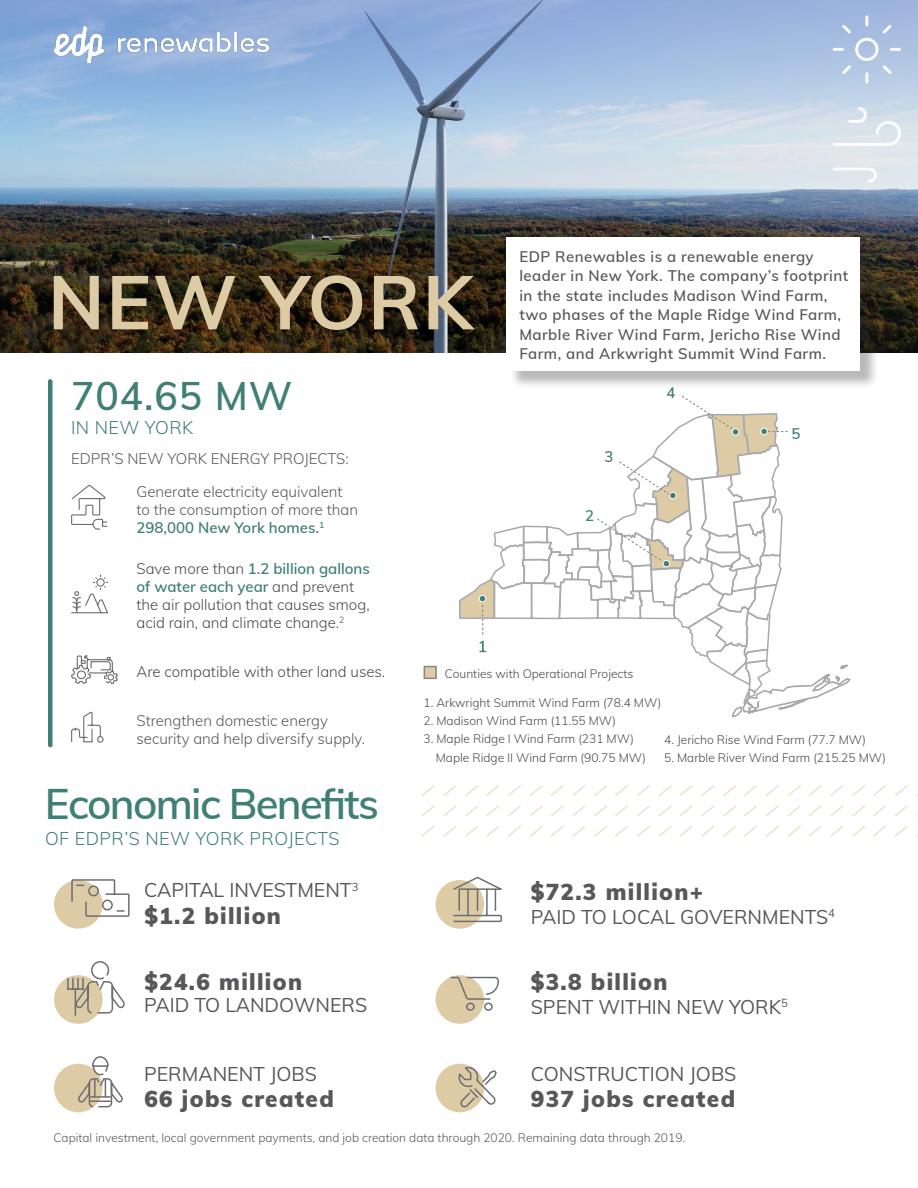
<style>
.page{position:relative;width:918px;height:1188px;background:#fff}
.page>*{position:absolute;margin:0;border:0;box-sizing:border-box;transform-origin:0 0}
.t1{font:700 75px "Mulish";letter-spacing:.025em;color:#ddcba6}
.t2{font:600 41.85px "Mulish";letter-spacing:-.04em;color:#3f7f76}
.t3{font:600 39px "Mulish";letter-spacing:.025em;color:#3f7f76}
.t4{font:900 22.5px "Mulish";letter-spacing:.06em;color:#57585a}
.t5{font:19.5px "Mulish";color:#57585a}
.t6{font:300 18px "Mulish";letter-spacing:.025em;color:#3f7f76}
.t7{font:600 15px/19.5px "Mulish";letter-spacing:.03em;color:#57585a}
.t8{font:300 15px/18px "Mulish";color:#57585a}
.t9{font:300 15px/18px "Mulish";color:#494a4b}
.t10{font:600 15px "Mulish";color:#3f7f76}
.t11{font:300 12px "Mulish";color:#494a4b}
.t12{font:300 12px "Mulish";color:#57585a}
.s1{font-weight:600;color:#3f7f76}
</style>
<div class="page">
<img style="left:0;top:284px;width:918px;height:68px">
<img style="left:0;top:0;width:918px;height:284px">
<img style="left:54px;top:27px;width:215px;height:36px">
<div style="left:509px;top:240px;width:370px;height:149px;background:#231f20;opacity:.31"></div>
<div style="left:507px;top:237px;width:353px;height:134px;background:#fff"></div>
<hr style="left:48px;top:381px;width:4px;height:364px;background:#3f7f76">
<svg style="left:71px;top:485px;width:37px;height:45px"></svg>
<div style="left:54px;top:1064px;width:49px;height:48px;background:#ddcba6;border-radius:50%"></div>
<svg style="left:78px;top:1056px;width:45px;height:52px"></svg>
<div style="left:54px;top:880px;width:49px;height:49px;background:#ddcba6;border-radius:50%"></div>
<svg style="left:71px;top:879px;width:59px;height:39px"></svg>
<div style="left:54px;top:975px;width:49px;height:49px;background:#ddcba6;border-radius:50%"></div>
<svg style="left:66px;top:961px;width:59px;height:56px"></svg>
<svg style="left:71px;top:655px;width:47px;height:88px"></svg>
<svg style="left:71px;top:574px;width:38px;height:40px"></svg>
<svg style="left:831px;top:14px;width:72px;height:71px;background:#b1c6e3"></svg>
<svg style="left:831px;top:105px;width:72px;height:42px;background:#dbe4ec"></svg>
<svg style="left:831px;top:166px;width:47px;height:18px"></svg>
<svg style="left:421px;top:395px;width:497px;height:718px"></svg>
<div style="left:670px;top:492px;width:6px;height:7px;background:#3f7f76;border-radius:50%"></div>
<div style="left:669px;top:492px;width:8px;height:7px;border:1px solid #fff;border-radius:50%"></div>
<div style="left:663px;top:560px;width:7px;height:7px;background:#3f7f76;border-radius:50%"></div>
<div style="left:663px;top:560px;width:7px;height:7px;border:1px solid #fff;border-radius:50%"></div>
<div style="left:479px;top:595px;width:7px;height:7px;background:#3f7f76;border-radius:50%"></div>
<div style="left:479px;top:595px;width:7px;height:7px;border:1px solid #fff;border-radius:50%"></div>
<div style="left:732px;top:429px;width:7px;height:6px;background:#3f7f76;border-radius:50%"></div>
<div style="left:732px;top:428px;width:7px;height:8px;border:1px solid #fff;border-radius:50%"></div>
<div style="left:761px;top:428px;width:6px;height:7px;background:#3f7f76;border-radius:50%"></div>
<div style="left:761px;top:428px;width:7px;height:7px;border:1px solid #fff;border-radius:50%"></div>
<p class="t1" style="left:48px;top:248px;width:426px">NEW YORK</p>
<p class="t3" style="left:71px;top:368px;width:223px">704.65 MW</p>
<p class="t6" style="left:71px;top:414px;width:124px">IN NEW YORK</p>
<p class="t8" style="left:71px;top:449px;width:279px">EDPR’S NEW YORK ENERGY PROJECTS:</p>
<p class="t8" style="left:136px;top:482px;width:223px">Generate electricity equivalent to the consumption of more than<br><span class="s1">298,000 New York homes.</span><sup>1</sup></p>
<p class="t9" style="left:136px;top:559px;width:235px">Save more than <span class="s1">1.2 billion gallons of water each year</span> and prevent the air pollution that causes smog, acid rain, and climate change.<sup>2</sup></p>
<p class="t7" style="left:519px;top:246px;width:330px">EDP Renewables is a renewable energy leader in New York. The company’s footprint in the state includes Madison Wind Farm, two phases of the Maple Ridge Wind Farm, Marble River Wind Farm, Jericho Rise Wind Farm, and Arkwright Summit Wind Farm.</p>
<p class="t10" style="left:605px;top:446px;width:10px">3</p>
<p class="t10" style="left:585px;top:504px;width:10px">2</p>
<p class="t10" style="left:667px;top:382px;width:10px">4</p>
<p class="t10" style="left:791px;top:423px;width:10px">5</p>
<p class="t9" style="left:136px;top:662px;width:250px">Are compatible with other land uses.</p>
<p class="t8" style="left:136px;top:711px;width:230px">Strengthen domestic energy security and help diversify supply.</p>
<p class="t2" style="left:45px;top:774px;width:336px">Economic Benefits</p>
<p class="t6" style="left:45px;top:825px;width:296px">OF EDPR’S NEW YORK PROJECTS</p>
<p class="t11" style="left:445px;top:665px;width:190px">Counties with Operational Projects</p>
<p class="t11" style="left:424px;top:693px;width:239px">1. Arkwright Summit Wind Farm (78.4 MW)</p>
<p class="t11" style="left:424px;top:712px;width:194px">2. Madison Wind Farm (11.55 MW)</p>
<p class="t11" style="left:424px;top:730px;width:212px">3. Maple Ridge I Wind Farm (231 MW)</p>
<p class="t11" style="left:436px;top:749px;width:212px">Maple Ridge II Wind Farm (90.75 MW)</p>
<p class="t11" style="left:664px;top:731px;width:204px">4. Jericho Rise Wind Farm (77.7 MW)</p>
<p class="t11" style="left:664px;top:749px;width:223px">5. Marble River Wind Farm (215.25 MW)</p>
<p class="t4" style="left:531px;top:876px;width:174px">$72.3 million+</p>
<p class="t5" style="left:144px;top:876px;width:216px">CAPITAL INVESTMENT<sup>3</sup></p>
<p class="t4" style="left:144px;top:899px;width:138px">$1.2 billion</p>
<p class="t5" style="left:531px;top:902px;width:306px">PAID TO LOCAL GOVERNMENTS<sup>4</sup></p>
<p class="t4" style="left:144px;top:966px;width:159px">$24.6 million</p>
<p class="t4" style="left:531px;top:966px;width:138px">$3.8 billion</p>
<p class="t5" style="left:144px;top:991px;width:225px">PAID TO LANDOWNERS</p>
<p class="t5" style="left:531px;top:993px;width:259px">SPENT WITHIN NEW YORK<sup>5</sup></p>
<p class="t5" style="left:144px;top:1059px;width:174px">PERMANENT JOBS</p>
<p class="t4" style="left:144px;top:1083px;width:191px">66 jobs created</p>
<p class="t5" style="left:531px;top:1059px;width:207px">CONSTRUCTION JOBS</p>
<p class="t4" style="left:531px;top:1083px;width:206px">937 jobs created</p>
<p class="t12" style="left:54px;top:1129px;width:633px">Capital investment, local government payments, and job creation data through 2020. Remaining data through 2019.</p>
</div>
